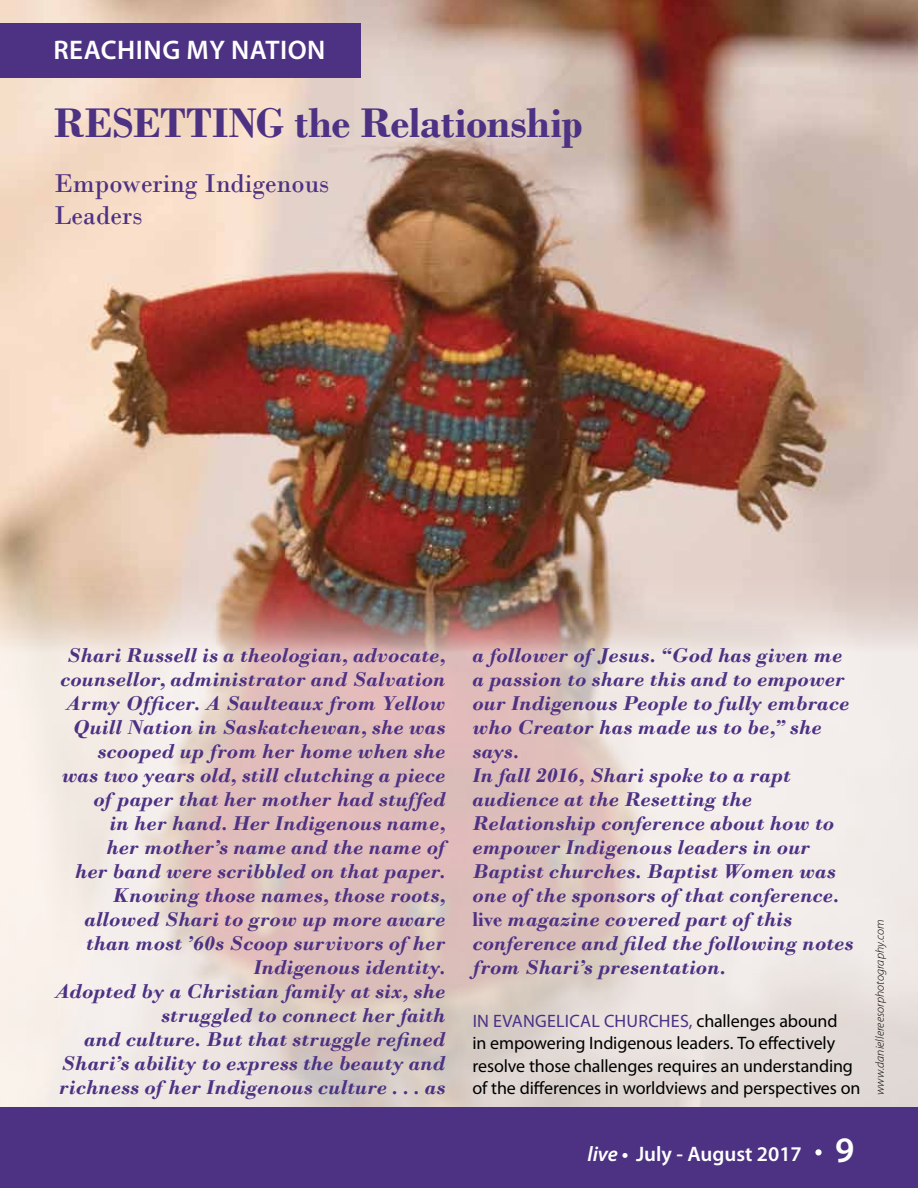
<style>
.page{position:relative;width:918px;height:1188px;background:#fff}
.page>*{position:absolute;margin:0;border:0;box-sizing:border-box;transform-origin:0 0}
.t1{font:700 43.5px "Bodoni";letter-spacing:-.01em;color:#4d3183}
.t2{font:600 27px "Myriad Pro";letter-spacing:.02em;color:#fff}
.t3{font:27px/32.4px "Bodoni";color:#4d3183}
.t4{font:italic 700 21px/24px "Bodoni";letter-spacing:-.005em;color:#4d3183;text-align:right}
.t5{font:600 21px "Myriad Pro";color:#fff}
.t6{font:18px/22.5px "Myriad Pro";letter-spacing:-.005em;color:#000}
.t7{font:18px "Myriad Pro";color:#4d3183}
.t8{font:italic 300 12px "Myriad Pro";letter-spacing:.01em;color:#000}
.s1{font-style:normal}
.s2{color:#4d3183}
.s3{font-style:italic}
.s4{font-size:36px}
</style>
<div class="page">
<div style="left:0;top:1107px;width:918px;height:81px;background:#4d3183"></div>
<svg style="left:815px;top:1149px;width:7px;height:7px"></svg>
<img style="left:0;top:0;width:918px;height:563px">
<div style="left:0;top:23px;width:361px;height:55px;background:#4d3183"></div>
<svg style="left:0;top:563px;width:918px;height:544px;background:#e2d0cb"></svg>
<p class="t2" style="left:53px;top:33px;width:274px">REACHING MY NATION</p>
<p class="t2" style="left:54px;top:36px;width:274px">REACHING MY NATION</p>
<h1 class="t1" style="left:54px;top:97px;width:28px">Rese</h1>
<h1 class="t1" style="left:160px;top:97px;width:424px">tting the Relationship</h1>
<p class="t3" style="left:54px;top:167px;width:277px">Empowering Indigenous<br>Leaders</p>
<p class="t4" style="left:54px;top:643px;width:393px">Shari Russell is a theologian, advocate, counsellor, administrator and Salvation Army Officer. A Saulteaux from Yellow Quill Nation in Saskatchewan, she was scooped up from her home when she<br>was two years old, still clutching a piece of paper that her mother had stuffed<br>in her hand. Her Indigenous name,<br>her mother’s name and the name of<br>her band were scribbled on that paper.<br>Knowing those names, those roots, allowed Shari to grow up more aware than most ’60s Scoop survivors of her Indigenous identity.<br>Adopted by a Christian family at six, she struggled to connect her faith<br>and culture. But that struggle refined Shari’s ability to express the beauty and richness of her Indigenous culture . . . as</p>
<p class="t4" style="left:472px;top:643px;width:383px;text-align:left">a follower of Jesus. “God has given me a passion to share this and to empower our Indigenous People to fully embrace who Creator has made us to be,” she says.<br>In fall 2016, Shari spoke to a rapt audience at the Resetting the Relationship conference about how to empower Indigenous leaders in our Baptist churches. Baptist Women was one of the sponsors of that conference. <span class="s1">live</span> magazine covered part of this conference and filed the following notes from Shari’s presentation.</p>
<p class="t6" style="left:472px;top:1009px;width:390px;text-indent:75px"><span class="s2">elical churches,</span> challenges abound<br>in empowering Indigenous leaders. To effectively resolve those challenges requires an understanding of the differences in worldviews and perspectives on</p>
<p class="t7" style="left:473px;top:1010px;width:42px">In evang</p>
<p class="t8" style="left:873px;top:1095px;width:177px;rotate:-90deg">www.daniellereesorphotography.com</p>
<p class="t5" style="left:587px;top:1140px;width:269px"><span class="s3">live •</span> JULY - AUGUST 2017 <span class="s4">9</span></p>
</div>
